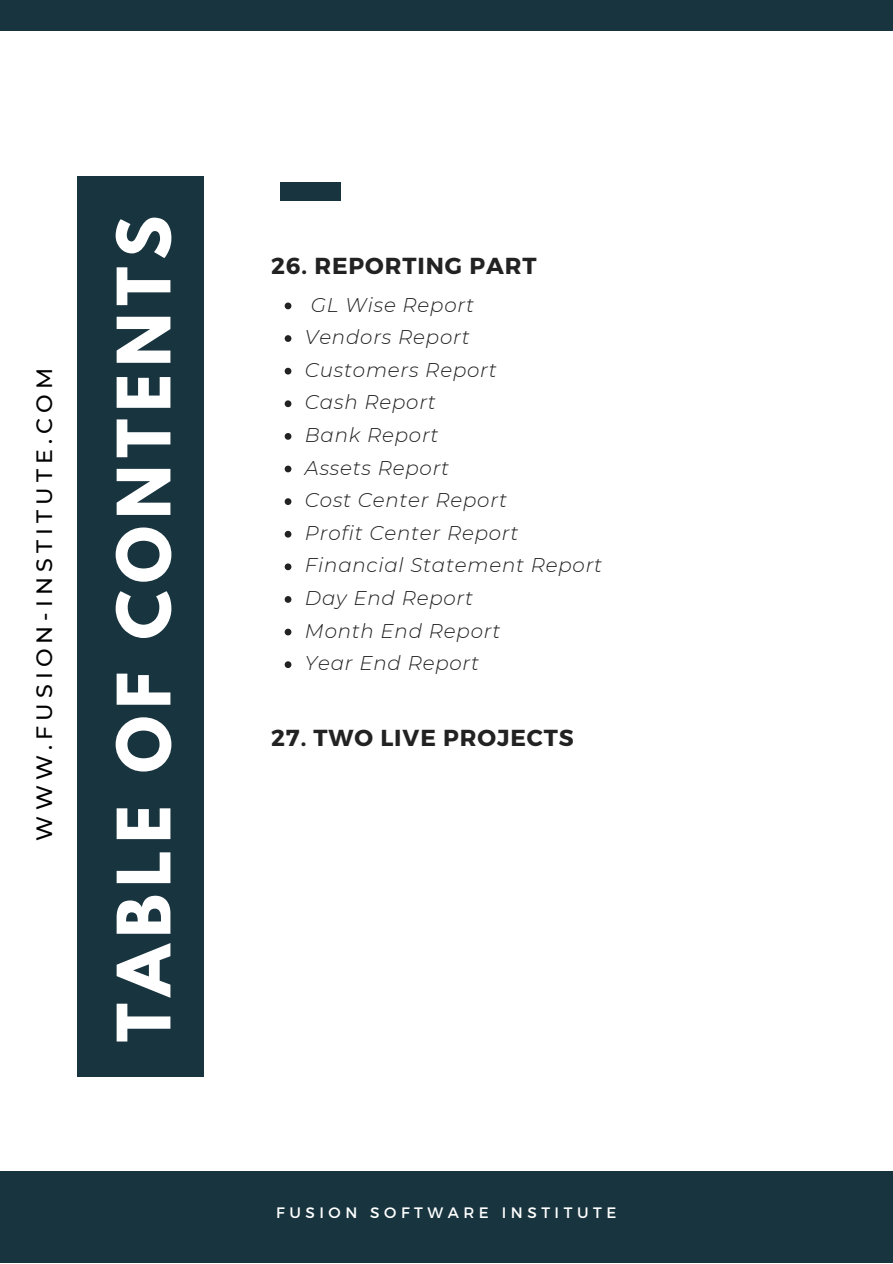
<style>
.page{position:relative;width:893px;height:1264px;background:#fff}
.page>*{position:absolute;margin:0;border:0;box-sizing:border-box;transform-origin:0 0}
.t1{font:700 65.25px "League Spartan";letter-spacing:.11em;color:#fff}
.t2{font:700 23.1px "Montserrat";letter-spacing:.04em;color:#222}
.t3{font:500 22.2px "Montserrat";letter-spacing:.23em;color:#000}
.t4{font:italic 300 19.8px "Montserrat";letter-spacing:.04em;color:#222}
.t5{font:15.15px "Montserrat";letter-spacing:.3em;color:#fff}
</style>
<div class="page">
<div style="left:78px;top:176px;width:126px;height:900px;background:#18343f"></div>
<div style="left:0;top:1171px;width:892px;height:91px;background:#18343f"></div>
<div style="left:0;top:0;width:892px;height:30px;background:#18343f"></div>
<div style="left:279px;top:182px;width:61px;height:18px;background:#18343f"></div>
<svg style="left:285px;top:302px;width:6px;height:7px"></svg>
<svg style="left:285px;top:335px;width:6px;height:7px"></svg>
<svg style="left:285px;top:368px;width:6px;height:6px"></svg>
<svg style="left:285px;top:400px;width:6px;height:7px"></svg>
<svg style="left:285px;top:433px;width:6px;height:7px"></svg>
<svg style="left:285px;top:465px;width:6px;height:7px"></svg>
<svg style="left:285px;top:498px;width:6px;height:7px"></svg>
<svg style="left:285px;top:531px;width:6px;height:6px"></svg>
<svg style="left:285px;top:563px;width:6px;height:7px"></svg>
<svg style="left:285px;top:596px;width:6px;height:7px"></svg>
<svg style="left:285px;top:628px;width:6px;height:7px"></svg>
<svg style="left:285px;top:661px;width:6px;height:7px"></svg>
<p class="t3" style="left:31px;top:840px;width:474px;rotate:-90deg">WWW.FUSION-INSTITUTE.COM</p>
<p class="t1" style="left:112px;top:1042px;width:827px;rotate:-90deg">TABLE OF CONTENTS</p>
<p class="t2" style="left:271px;top:250px;width:267px">26. REPORTING PART</p>
<p class="t4" style="left:311px;top:292px;width:165px">GL Wise Report</p>
<p class="t4" style="left:305px;top:325px;width:166px">Vendors Report</p>
<p class="t4" style="left:305px;top:357px;width:193px">Customers Report</p>
<p class="t4" style="left:305px;top:390px;width:132px">Cash Report</p>
<p class="t4" style="left:305px;top:423px;width:135px">Bank Report</p>
<p class="t4" style="left:305px;top:455px;width:146px">Assets Report</p>
<p class="t4" style="left:305px;top:488px;width:203px">Cost Center Report</p>
<p class="t4" style="left:305px;top:520px;width:215px">Profit Center Report</p>
<p class="t4" style="left:305px;top:553px;width:299px">Financial Statement Report</p>
<p class="t4" style="left:305px;top:586px;width:170px">Day End Report</p>
<p class="t4" style="left:305px;top:618px;width:197px">Month End Report</p>
<p class="t4" style="left:305px;top:651px;width:176px">Year End Report</p>
<p class="t2" style="left:271px;top:723px;width:304px">27. TWO LIVE PROJECTS</p>
<p class="t5" style="left:276px;top:1203px;width:341px">FUSION SOFTWARE INSTITUTE</p>
</div>
